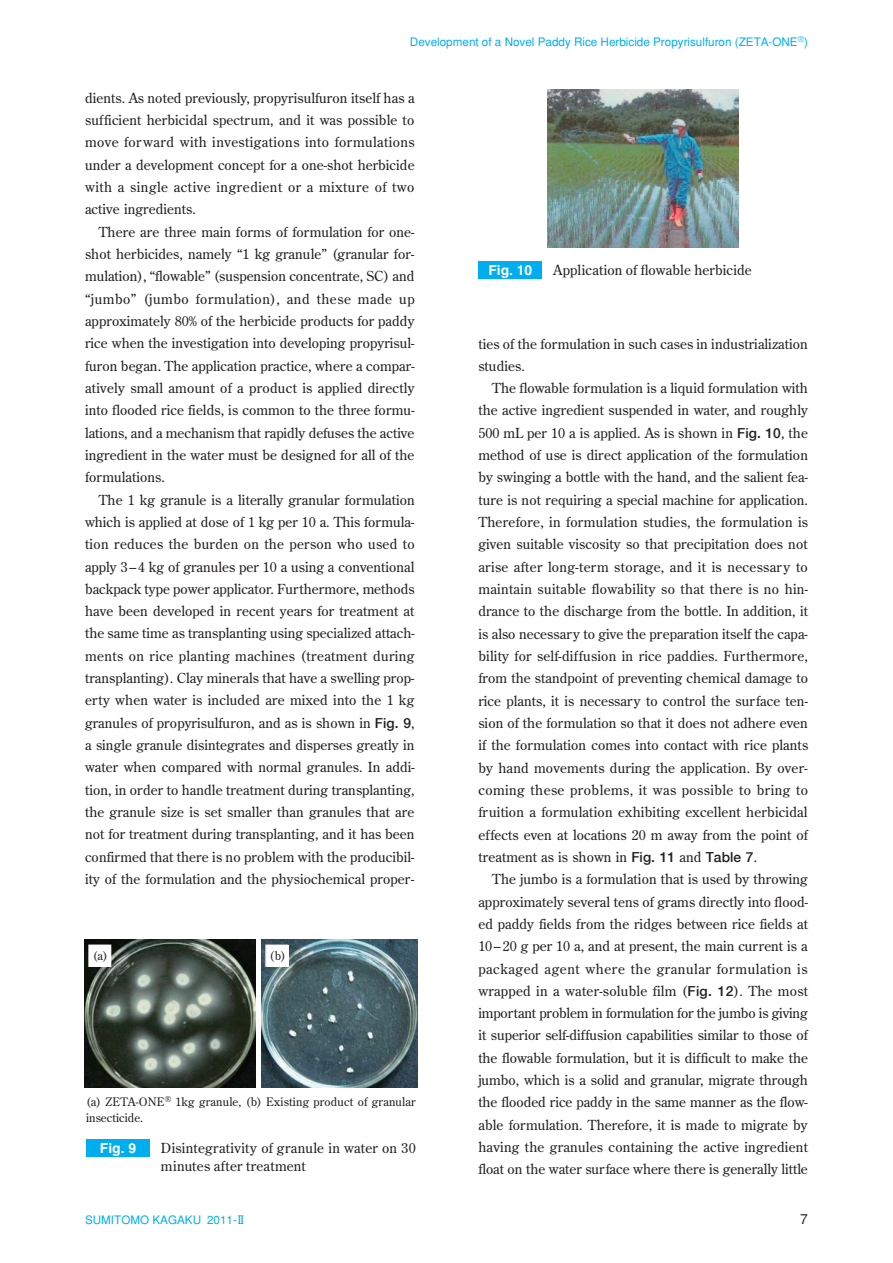
<style>
.page{position:relative;width:893px;height:1263px;background:#fff}
.page>*{position:absolute;margin:0;border:0;box-sizing:border-box;transform-origin:0 0}
.t1{font:13.8px/22.4px "Century Old Style Std";letter-spacing:.005em;color:#231f20;text-align:justify}
.t2{font:700 13.8px "Helvetica";color:#fff}
.t3{font:13.8px "Helvetica";color:#231f20}
.t4{font:11.7px "Helvetica";color:#00aeef}
.t5{font:11.7px/15.9px "Century Old Style Std";letter-spacing:.015em;color:#231f20}
.s1{font-family:"Helvetica Neue";font-weight:500}
.s2{font-family:"Century Old Style Std"}
</style>
<div class="page">
<div style="left:86px;top:1140px;width:64px;height:17px;background:#00aeef"></div>
<img style="left:262px;top:940px;width:155px;height:148px">
<img style="left:85px;top:940px;width:170px;height:148px">
<div style="left:90px;top:946px;width:21px;height:21px;background:#fff"></div>
<div style="left:267px;top:946px;width:21px;height:21px;background:#fff"></div>
<div style="left:478px;top:262px;width:64px;height:17px;background:#00aeef"></div>
<img style="left:548px;top:89px;width:191px;height:158px">
<p class="t4" style="left:410px;top:37px;width:399px">Development of a Novel Paddy Rice Herbicide Propyrisulfuron (ZETA-ONE<sup>®</sup>)</p>
<p class="t1" style="left:85px;top:88px;width:331px">dients. As noted previously, propyrisulfuron itself has a sufficient herbicidal spectrum, and it was possible to move forward with investigations into formulations under a development concept for a one-shot herbicide with a single active ingredient or a mixture of two active ingredients.</p>
<p class="t1" style="left:85px;top:221px;width:331px;text-indent:14px">There are three main forms of formulation for one&shy;shot herbicides, namely “1 kg granule” (granular for&shy;mulation), “flowable” (suspension concentrate, SC) and “jumbo” (jumbo formulation), and these made up approximately 80% of the herbicide products for paddy rice when the investigation into developing propyrisul&shy;furon began. The application practice, where a compar&shy;atively small amount of a product is applied directly into flooded rice fields, is common to the three formu&shy;lations, and a mechanism that rapidly defuses the active ingredient in the water must be designed for all of the formulations.</p>
<p class="t1" style="left:85px;top:489px;width:331px;text-indent:14px">The 1 kg granule is a literally granular formulation which is applied at dose of 1 kg per 10 a. This formula&shy;tion reduces the burden on the person who used to apply 3–4 kg of granules per 10 a using a conventional backpack type power applicator. Furthermore, methods have been developed in recent years for treatment at the same time as transplanting using specialized attach&shy;ments on rice planting machines (treatment during transplanting). Clay minerals that have a swelling prop&shy;erty when water is included are mixed into the 1 kg granules of propyrisulfuron, and as is shown in <span class="s1">Fig. 9</span>, a single granule disintegrates and disperses greatly in water when compared with normal granules. In addi&shy;tion, in order to handle treatment during transplanting, the granule size is set smaller than granules that are not for treatment during transplanting, and it has been confirmed that there is no problem with the producibil&shy;ity of the formulation and the physiochemical proper-</p>
<p class="t5" style="left:93px;top:949px;width:16px">(a)</p>
<p class="t5" style="left:270px;top:949px;width:18px">(b)</p>
<p class="t5" style="left:86px;top:1094px;width:331px">(a) ZETA-ONE<sup>®</sup> 1kg granule, (b) Existing product of granular insecticide.</p>
<p class="t2" style="left:100px;top:1143px;width:38px">Fig. 9</p>
<p class="t1" style="left:161px;top:1140px;width:256px;line-height:18.1px">Disintegrativity of granule in water on 30 minutes after treatment</p>
<p class="t2" style="left:488px;top:265px;width:45px">Fig. 10</p>
<p class="t1" style="left:553px;top:260px;width:200px">Application of flowable herbicide</p>
<p class="t1" style="left:478px;top:333px;width:331px">ties of the formulation in such cases in industrialization studies.</p>
<p class="t1" style="left:478px;top:378px;width:331px;text-indent:14px">The flowable formulation is a liquid formulation with the active ingredient suspended in water, and roughly 500 mL per 10 a is applied. As is shown in <span class="s1">Fig. 10</span>, the method of use is direct application of the formulation by swinging a bottle with the hand, and the salient fea&shy;ture is not requiring a special machine for application.<br>Therefore, in formulation studies, the formulation is given suitable viscosity so that precipitation does not arise after long-term storage, and it is necessary to maintain suitable flowability so that there is no hin&shy;drance to the discharge from the bottle. In addition, it is also necessary to give the preparation itself the capa&shy;bility for self-diffusion in rice paddies. Furthermore, from the standpoint of preventing chemical damage to rice plants, it is necessary to control the surface ten&shy;sion of the formulation so that it does not adhere even if the formulation comes into contact with rice plants by hand movements during the application. By over&shy;coming these problems, it was possible to bring to fruition a formulation exhibiting excellent herbicidal effects even at locations 20 m away from the point of treatment as is shown in <span class="s1">Fig. 11</span> and <span class="s1">Table 7</span>.</p>
<p class="t1" style="left:478px;top:869px;width:331px;text-indent:14px">The jumbo is a formulation that is used by throwing approximately several tens of grams directly into flood&shy;ed paddy fields from the ridges between rice fields at 10 – 20 g per 10 a, and at present, the main current is a packaged agent where the granular formulation is wrapped in a water-soluble film (<span class="s1">Fig. 12</span>). The most important problem in formulation for the jumbo is giving it superior self-diffusion capabilities similar to those of the flowable formulation, but it is difficult to make the jumbo, which is a solid and granular, migrate through the flooded rice paddy in the same manner as the flow&shy;able formulation. Therefore, it is made to migrate by having the granules containing the active ingredient float on the water surface where there is generally little</p>
<p class="t4" style="left:85px;top:1215px;width:161px">SUMITOMO KAGAKU 2011-<span class="s2">II</span></p>
<p class="t3" style="left:800px;top:1214px;width:9px">7</p>
</div>
